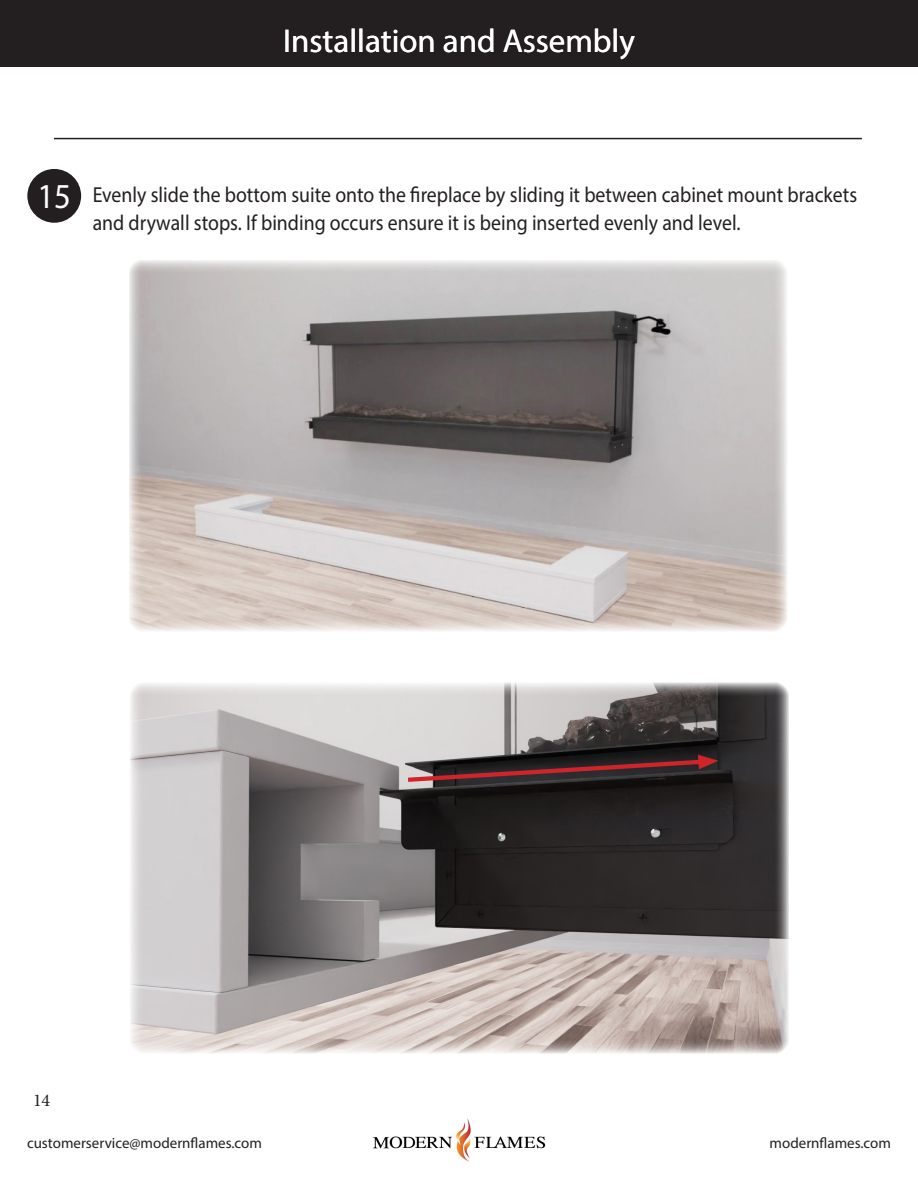
<style>
.page{position:relative;width:918px;height:1188px;background:#fff}
.page>*{position:absolute;margin:0;border:0;box-sizing:border-box;transform-origin:0 0}
.t1{font:35.1px "Myriad Pro";color:#fff;scale:.93 1}
.t2{font:33px "Myriad Pro";color:#fff}
.t3{font:21.75px/28.5px "Myriad Pro";color:#231f20;scale:.91 1}
.t4{font:18px "Minion Pro";color:#231f20}
.t5{font:15px "Myriad Pro";color:#231f20}
</style>
<div class="page">
<img style="left:373px;top:1118px;width:173px;height:44px">
<div style="left:0;top:0;width:918px;height:66px;background:#231f20"></div>
<hr style="left:54px;top:138px;width:808px;height:1px;background:#231f20">
<img style="left:129px;top:260px;width:658px;height:371px">
<div style="left:27px;top:169px;width:54px;height:54px;background:#231f20;border-radius:50%"></div>
<img style="left:130px;top:683px;width:659px;height:370px">
<svg style="left:404px;top:755px;width:314px;height:29px;background:#4c3033"></svg>
<p class="t2" style="left:283px;top:21px;width:353px">Installation and Assembly</p>
<p class="t1" style="left:37px;top:174px;width:38px">15</p>
<p class="t3" style="left:93px;top:180px;width:842px">Evenly slide the bottom suite onto the fireplace by sliding it between cabinet mount brackets and drywall stops. If binding occurs ensure it is being inserted evenly and level.</p>
<p class="t4" style="left:33px;top:1088px;width:19px">14</p>
<p class="t5" style="left:27px;top:1134px;width:236px">customerservice@modernflames.com</p>
<p class="t5" style="left:770px;top:1134px;width:123px">modernflames.com</p>
</div>
